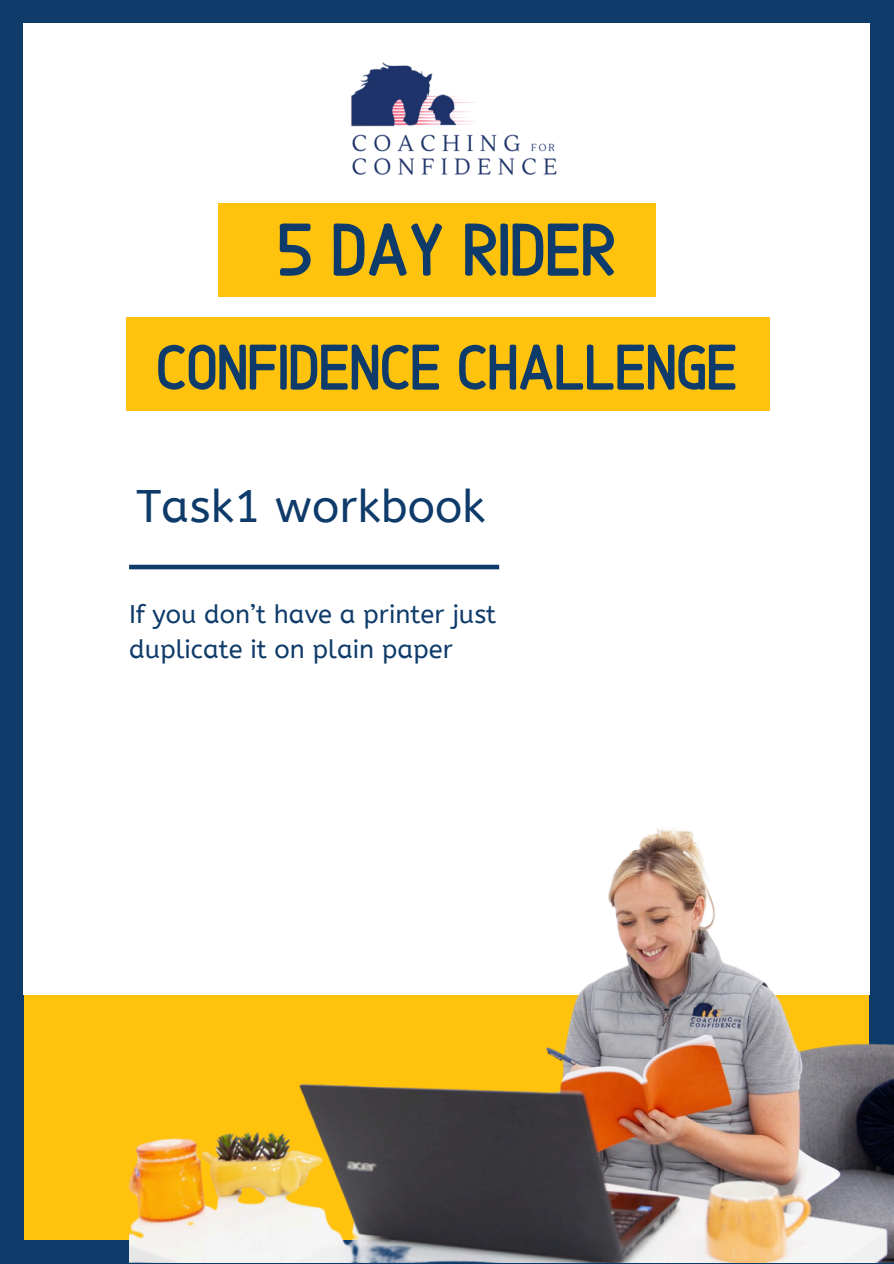
<style>
.page{position:relative;width:894px;height:1264px;background:#fff}
.page>*{position:absolute;margin:0;border:0;box-sizing:border-box;transform-origin:0 0}
.t1{font:74.55px "Alaska";color:#0e3b69}
.t2{font:64.5px "Alaska";color:#0e3b69}
.t3{font:45.45px "A Bee Zee";color:#0e3b69}
.t4{font:25.5px/34.8px "A Bee Zee";color:#0e3b69}
</style>
<div class="page">
<div style="left:0;top:0;width:893px;height:1263px;background:#0e3b69"></div>
<div style="left:24px;top:23px;width:845px;height:1216px;background:#fff"></div>
<div style="left:0;top:995px;width:893px;height:268px;background:#ffc30e"></div>
<div style="left:217px;top:203px;width:438px;height:94px;background:#ffc30e"></div>
<div style="left:126px;top:317px;width:644px;height:93px;background:#ffc30e"></div>
<img style="left:351px;top:62px;width:206px;height:113px">
<div style="left:129px;top:564px;width:370px;height:5px;background:#0e3b69"></div>
<div style="left:0;top:995px;width:24px;height:268px;background:#0e3b69"></div>
<div style="left:2px;top:1239px;width:891px;height:24px;background:#0e3b69"></div>
<img style="left:129px;top:750px;width:764px;height:512px">
<img style="left:340px;top:1240px;width:247px;height:23px">
<h1 class="t1" style="left:277px;top:193px;width:340px">5 DAY RIDER</h1>
<h2 class="t2" style="left:156px;top:318px;width:582px">CONFIDENCE CHALLENGE</h2>
<h3 class="t3" style="left:136px;top:480px;width:350px">Task1 workbook</h3>
<p class="t4" style="left:129px;top:597px;width:369px">If you don’t have a printer just duplicate it on plain paper</p>
</div>
